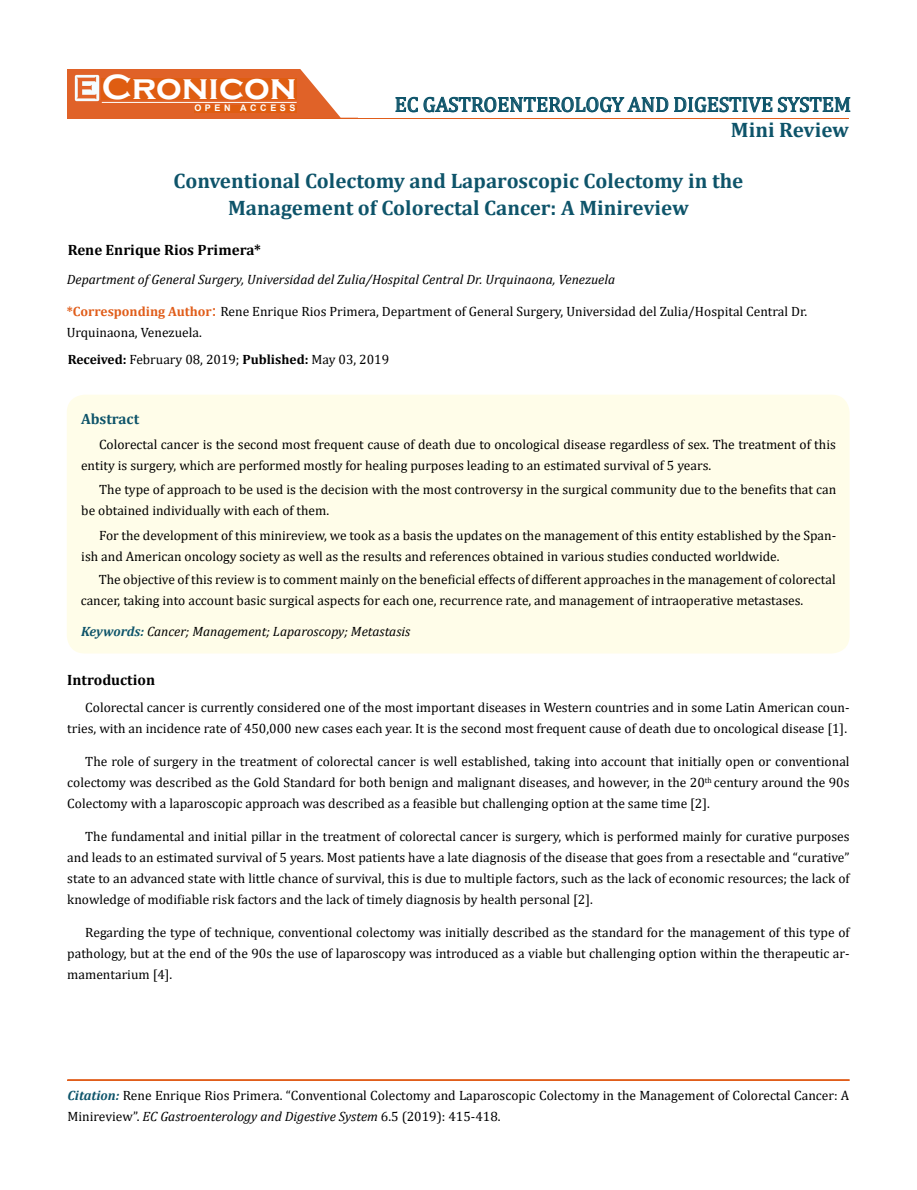
<style>
.page{position:relative;width:917px;height:1190px;background:#fff}
.page>*{position:absolute;margin:0;border:0;box-sizing:border-box;transform-origin:0 0}
.t1{font:700 36px "Copperplate Gothic";color:#fff}
.t2{font:700 21px/27px "Cambria";color:#0e546a;text-align:center}
.t3{font:21px "Cambria";color:#0e546a}
.t4{font:700 15px "Cambria";color:#000}
.t5{font:700 15px "Cambria";color:#0e546a}
.t6{font:13.5px/21px "Cambria";color:#000}
.t7{font:italic 13.5px "Cambria";color:#000}
.t8{font:700 9px "Arial";letter-spacing:.4em;color:#fff}
.s1{font-weight:700;color:#e05d1a}
.s2{font-size:18px;color:#e05d1a}
.s3{font-weight:700}
.s4{font-weight:700;color:#0e546a}
.s5{font-weight:700;font-style:italic;color:#0e546a}
.s6{font-style:italic}
</style>
<div class="page">
<div style="left:67px;top:70px;width:290px;height:49px;background:#e06228"></div>
<img style="left:75px;top:75px;width:24px;height:26px">
<div style="left:102px;top:79px;width:195px;height:21px;background:#df5d11"></div>
<div style="left:194px;top:105px;width:103px;height:7px;background:#df5d11"></div>
<svg style="left:300px;top:69px;width:550px;height:49px"></svg>
<hr style="left:102px;top:102px;width:194px;height:1px;background:#fff">
<hr style="left:279px;top:118px;width:569px;height:1px;background:#e05d1a">
<hr style="left:67px;top:1080px;width:782px;height:1px;background:#e05d1a">
<div style="left:67px;top:1079px;width:782px;height:1px;border:1px solid #e05d1a"></div>
<div style="left:67px;top:394px;width:782px;height:259px;background:#fffde9;border-radius:18px"></div>
<h1 class="t1" style="left:102px;top:68px;width:196px">Cronicon</h1>
<p class="t8" style="left:194px;top:102px;width:103px">OPEN ACCESS</p>
<h2 class="t3" style="left:394px;top:92px;width:458px">EC GASTROENTEROLOGY AND DIGESTIVE SYSTEM</h2>
<h2 class="t2" style="left:731px;top:116px;width:120px">Mini Review</h2>
<h2 class="t2" style="left:173px;top:166px;width:571px">Conventional Colectomy and Laparoscopic Colectomy in the<br>Management of Colorectal Cancer: A Minireview</h2>
<p class="t4" style="left:68px;top:239px;width:195px">Rene Enrique Rios Primera*</p>
<p class="t7" style="left:67px;top:269px;width:550px">Department of General Surgery, Universidad del Zulia/Hospital Central Dr. Urquinaona, Venezuela</p>
<p class="t6" style="left:67px;top:300px;width:741px"><span class="s1">*Corresponding Author</span><span class="s2">:</span> Rene Enrique Rios Primera, Department of General Surgery, Universidad del Zulia/Hospital Central Dr.<br>Urquinaona, Venezuela.</p>
<p class="t6" style="left:68px;top:349px;width:323px"><span class="s3">Received:</span> February 08, 2019; <span class="s3">Published:</span> May 03, 2019</p>
<p class="t5" style="left:81px;top:408px;width:60px">Abstract</p>
<p class="t6" style="left:81px;top:433px;width:756px;text-indent:18px">Colorectal cancer is the second most frequent cause of death due to oncological disease regardless of sex. The treatment of this entity is surgery, which are performed mostly for healing purposes leading to an estimated survival of 5 years.</p>
<p class="t6" style="left:81px;top:479px;width:756px;text-indent:18px">The type of approach to be used is the decision with the most controversy in the surgical community due to the benefits that can be obtained individually with each of them.</p>
<p class="t6" style="left:81px;top:524px;width:756px;text-indent:18px">For the development of this minireview, we took as a basis the updates on the management of this entity established by the Span&shy;ish and American oncology society as well as the results and references obtained in various studies conducted worldwide.</p>
<p class="t6" style="left:81px;top:568px;width:756px;text-indent:18px">The objective of this review is to comment mainly on the beneficial effects of different approaches in the management of colorectal cancer, taking into account basic surgical aspects for each one, recurrence rate, and management of intraoperative metastases.</p>
<p class="t7" style="left:81px;top:622px;width:331px"><span class="s4">Keywords:</span> Cancer; Management; Laparoscopy; Metastasis</p>
<p class="t4" style="left:67px;top:669px;width:89px">Introduction</p>
<p class="t6" style="left:67px;top:697px;width:783px;text-align:right">Colorectal cancer is currently considered one of the most important diseases in Western countries and in some Latin American coun&shy;tries, with an incidence rate of 450,000 new cases each year. It is the second most frequent cause of death due to oncological disease [1].</p>
<p class="t6" style="left:67px;top:751px;width:783px;text-align:justify;text-indent:18px">The role of surgery in the treatment of colorectal cancer is well established, taking into account that initially open or conventional colectomy was described as the Gold Standard for both benign and malignant diseases, and however, in the 20<sup>th</sup> century around the 90s Colectomy with a laparoscopic approach was described as a feasible but challenging option at the same time [2].</p>
<p class="t6" style="left:67px;top:826px;width:783px;text-align:justify;text-indent:18px">The fundamental and initial pillar in the treatment of colorectal cancer is surgery, which is performed mainly for curative purposes and leads to an estimated survival of 5 years. Most patients have a late diagnosis of the disease that goes from a resectable and “curative” state to an advanced state with little chance of survival, this is due to multiple factors, such as the lack of economic resources; the lack of knowledge of modifiable risk factors and the lack of timely diagnosis by health personal [2].</p>
<p class="t6" style="left:67px;top:922px;width:783px;text-align:justify;text-indent:18px">Regarding the type of technique, conventional colectomy was initially described as the standard for the management of this type of pathology, but at the end of the 90s the use of laparoscopy was introduced as a viable but challenging option within the therapeutic ar&shy;mamentarium [4].</p>
<p class="t6" style="left:67px;top:1084px;width:783px"><span class="s5">Citation:</span> Rene Enrique Rios Primera. “Conventional Colectomy and Laparoscopic Colectomy in the Management of Colorectal Cancer: A<br>Minireview”. <span class="s6">EC Gastroenterology and Digestive System</span> 6.5 (2019): 415-418.</p>
</div>
